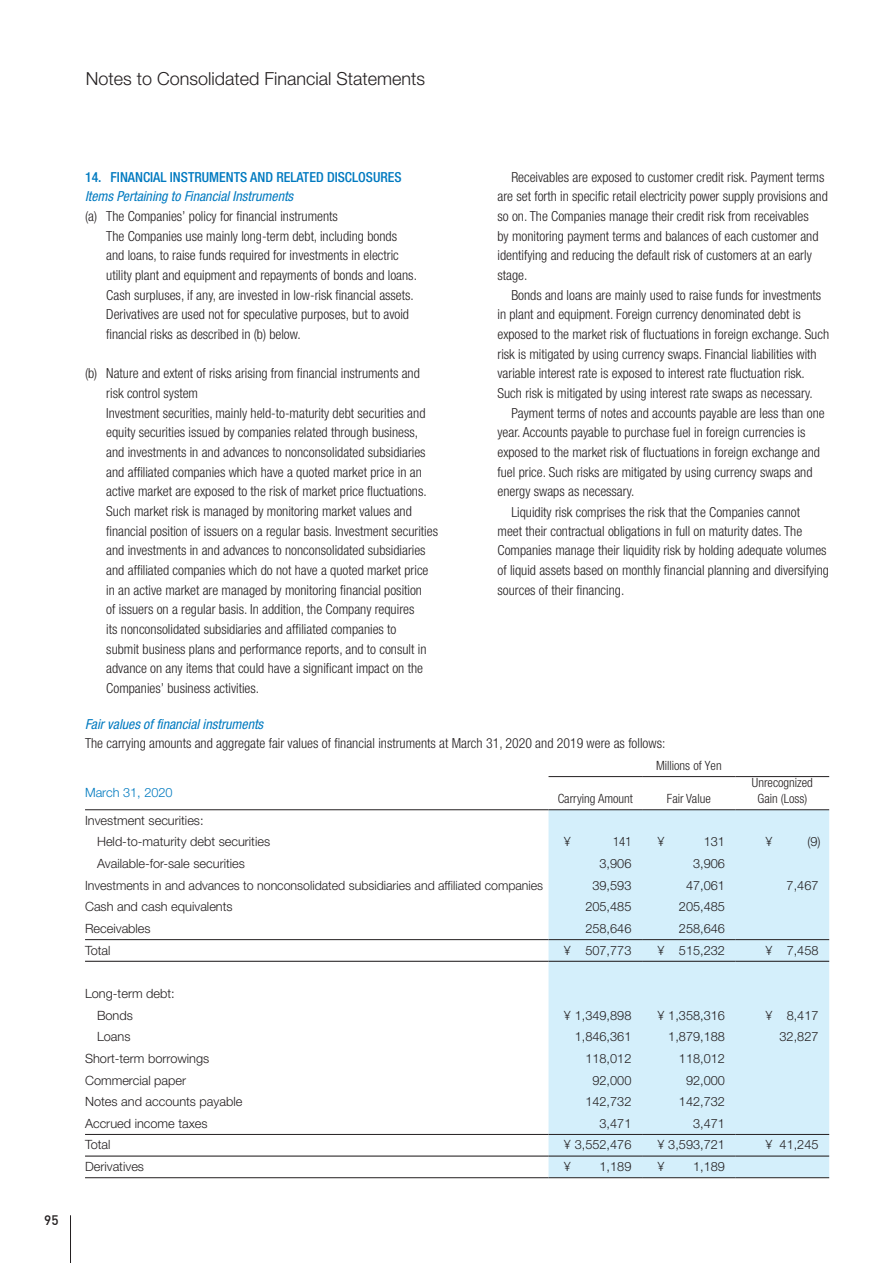
<style>
.page{position:relative;width:893px;height:1263px;background:#fff}
.page>*{position:absolute;margin:0;border:0;box-sizing:border-box;transform-origin:0 0}
.見出し_1{font:300 18px "Helvetica Neue LT Std";color:#231f20}
.文章_本文_5mm落とし{font:300 condensed 13.8px/19.6px "Helvetica Neue LT Std";color:#231f20}
.文章_本文{font:300 condensed 13.8px/19.6px "Helvetica Neue LT Std";color:#231f20}
.文章_本文-2{font:italic condensed 13.8px "Helvetica Neue LT Std";color:#007ac0}
.文章_見出し_青{font:500 condensed 13.8px "Helvetica Neue LT Std";color:#007ac0}
.t1{font:500 13.5px "DIN";color:#231f20}
.表_本文02{font:300 12.75px "Helvetica Neue LT Std";color:#231f20}
.数字_右イン2_5mm{font:300 12.75px "Helvetica Neue LT Std";color:#231f20}
.表_本文{font:300 condensed 12.75px "Helvetica Neue LT Std";color:#231f20}
.標準{font:300 condensed 12.75px "Helvetica Neue LT Std";color:#231f20}
.表_本文02-2{font:300 12.75px "Helvetica Neue LT Std";color:#007ac0}
.数字_右イン2_5mm-2{font:300 condensed 12.75px "Helvetica Neue LT Std";color:#231f20}
</style>
<div class="page">
<div style="left:549px;top:810px;width:280px;height:367px;background:#d4effb"></div>
<hr style="left:85px;top:809px;width:464px;height:1px;background:#231f20">
<hr style="left:549px;top:809px;width:93px;height:1px;background:#231f20">
<hr style="left:642px;top:809px;width:94px;height:1px;background:#231f20">
<hr style="left:736px;top:809px;width:93px;height:1px;background:#231f20">
<hr style="left:85px;top:939px;width:464px;height:1px;background:#231f20">
<hr style="left:549px;top:939px;width:93px;height:1px;background:#231f20">
<hr style="left:642px;top:939px;width:94px;height:1px;background:#231f20">
<hr style="left:736px;top:939px;width:93px;height:1px;background:#231f20">
<hr style="left:85px;top:961px;width:464px;height:1px;background:#231f20">
<hr style="left:549px;top:961px;width:93px;height:1px;background:#231f20">
<hr style="left:642px;top:961px;width:94px;height:1px;background:#231f20">
<hr style="left:736px;top:961px;width:93px;height:1px;background:#231f20">
<hr style="left:85px;top:1134px;width:464px;height:1px;background:#231f20">
<hr style="left:549px;top:1134px;width:93px;height:1px;background:#231f20">
<hr style="left:642px;top:1134px;width:94px;height:1px;background:#231f20">
<hr style="left:736px;top:1134px;width:93px;height:1px;background:#231f20">
<hr style="left:85px;top:1155px;width:464px;height:1px;background:#231f20">
<hr style="left:549px;top:1155px;width:93px;height:1px;background:#231f20">
<hr style="left:642px;top:1155px;width:94px;height:1px;background:#231f20">
<hr style="left:736px;top:1155px;width:93px;height:1px;background:#231f20">
<hr style="left:85px;top:1177px;width:464px;height:1px;background:#231f20">
<hr style="left:549px;top:1177px;width:93px;height:1px;background:#231f20">
<hr style="left:642px;top:1177px;width:94px;height:1px;background:#231f20">
<hr style="left:736px;top:1177px;width:93px;height:1px;background:#231f20">
<hr style="left:549px;top:776px;width:93px;height:1px;background:#231f20">
<hr style="left:642px;top:776px;width:94px;height:1px;background:#231f20">
<hr style="left:736px;top:776px;width:93px;height:1px;background:#231f20">
<hr style="left:70px;top:1215px;width:1px;height:48px;background:#231f20">
<p class="見出し_1" style="left:86px;top:68px;width:341px">Notes to Consolidated Financial Statements</p>
<p class="t1" style="left:44px;top:1212px;width:16px">95</p>
<p class="文章_見出し_青" style="left:85px;top:168px;width:318px">14. FINANCIAL INSTRUMENTS AND RELATED DISCLOSURES</p>
<p class="文章_本文-2" style="left:85px;top:188px;width:210px">Items Pertaining to Financial Instruments</p>
<p class="文章_本文" style="left:85px;top:206px;width:254px">(a) The Companies’ policy for financial instruments</p>
<p class="文章_本文_5mm落とし" style="left:106px;top:226px;width:312px">The Companies use mainly long-term debt, including bonds and loans, to raise funds required for investments in electric utility plant and equipment and repayments of bonds and loans.<br>Cash surpluses, if any, are invested in low-risk financial assets.<br>Derivatives are used not for speculative purposes, but to avoid financial risks as described in (b) below.</p>
<p class="文章_本文" style="left:106px;top:363px;width:315px;text-indent:-21px">(b) Nature and extent of risks arising from financial instruments and risk control system</p>
<p class="文章_本文_5mm落とし" style="left:106px;top:403px;width:333px">Investment securities, mainly held-to-maturity debt securities and equity securities issued by companies related through business, and investments in and advances to nonconsolidated subsidiaries and affiliated companies which have a quoted market price in an active market are exposed to the risk of market price fluctuations.<br>Such market risk is managed by monitoring market values and financial position of issuers on a regular basis. Investment securities and investments in and advances to nonconsolidated subsidiaries and affiliated companies which do not have a quoted market price in an active market are managed by monitoring financial position<br>of issuers on a regular basis. In addition, the Company requires<br>its nonconsolidated subsidiaries and affiliated companies to<br>submit business plans and performance reports, and to consult in advance on any items that could have a significant impact on the Companies’ business activities.</p>
<p class="文章_本文_5mm落とし" style="left:497px;top:168px;width:332px;text-indent:14px">Receivables are exposed to customer credit risk. Payment terms are set forth in specific retail electricity power supply provisions and so on. The Companies manage their credit risk from receivables<br>by monitoring payment terms and balances of each customer and identifying and reducing the default risk of customers at an early stage.</p>
<p class="文章_本文_5mm落とし" style="left:497px;top:285px;width:333px;text-indent:14px">Bonds and loans are mainly used to raise funds for investments in plant and equipment. Foreign currency denominated debt is exposed to the market risk of fluctuations in foreign exchange. Such risk is mitigated by using currency swaps. Financial liabilities with variable interest rate is exposed to interest rate fluctuation risk.<br>Such risk is mitigated by using interest rate swaps as necessary.</p>
<p class="文章_本文_5mm落とし" style="left:497px;top:403px;width:329px;text-indent:14px">Payment terms of notes and accounts payable are less than one year. Accounts payable to purchase fuel in foreign currencies is exposed to the market risk of fluctuations in foreign exchange and fuel price. Such risks are mitigated by using currency swaps and energy swaps as necessary.</p>
<p class="文章_本文_5mm落とし" style="left:497px;top:502px;width:333px;text-indent:14px">Liquidity risk comprises the risk that the Companies cannot<br>meet their contractual obligations in full on maturity dates. The Companies manage their liquidity risk by holding adequate volumes of liquid assets based on monthly financial planning and diversifying sources of their financing.</p>
<p class="文章_本文-2" style="left:85px;top:716px;width:180px">Fair values of financial instruments</p>
<p class="文章_本文" style="left:85px;top:733px;width:582px">The carrying amounts and aggregate fair values of financial instruments at March 31, 2020 and 2019 were as follows:</p>
<p class="標準" style="left:656px;top:758px;width:67px">Millions of Yen</p>
<p class="表_本文02-2" style="left:85px;top:785px;width:89px">March 31, 2020</p>
<p class="表_本文" style="left:558px;top:791px;width:77px">Carrying Amount</p>
<p class="表_本文" style="left:667px;top:791px;width:45px">Fair Value</p>
<p class="表_本文" style="left:752px;top:775px;width:62px">Unrecognized</p>
<p class="表_本文" style="left:757px;top:791px;width:51px">Gain (Loss)</p>
<p class="表_本文02" style="left:85px;top:812px;width:120px">Investment securities:</p>
<p class="表_本文02" style="left:97px;top:834px;width:175px">Held-to-maturity debt securities</p>
<p class="数字_右イン2_5mm" style="left:564px;top:834px;width:9px">¥</p>
<p class="数字_右イン2_5mm-2" style="left:613px;top:835px;width:20px">141</p>
<p class="数字_右イン2_5mm" style="left:657px;top:834px;width:9px">¥</p>
<p class="数字_右イン2_5mm" style="left:704px;top:834px;width:23px">131</p>
<p class="数字_右イン2_5mm" style="left:765px;top:834px;width:9px">¥</p>
<p class="数字_右イン2_5mm" style="left:807px;top:834px;width:15px">(9)</p>
<p class="表_本文02" style="left:97px;top:856px;width:149px">Available-for-sale securities</p>
<p class="数字_右イン2_5mm" style="left:600px;top:856px;width:33px">3,906</p>
<p class="数字_右イン2_5mm" style="left:693px;top:856px;width:33px">3,906</p>
<p class="表_本文02" style="left:85px;top:877px;width:460px">Investments in and advances to nonconsolidated subsidiaries and affiliated companies</p>
<p class="数字_右イン2_5mm" style="left:592px;top:877px;width:41px">39,593</p>
<p class="数字_右イン2_5mm" style="left:686px;top:877px;width:41px">47,061</p>
<p class="数字_右イン2_5mm" style="left:787px;top:877px;width:33px">7,467</p>
<p class="表_本文02" style="left:85px;top:899px;width:149px">Cash and cash equivalents</p>
<p class="数字_右イン2_5mm" style="left:585px;top:899px;width:48px">205,485</p>
<p class="数字_右イン2_5mm" style="left:679px;top:899px;width:48px">205,485</p>
<p class="表_本文02" style="left:85px;top:920px;width:67px">Receivables</p>
<p class="数字_右イン2_5mm" style="left:585px;top:920px;width:48px">258,646</p>
<p class="数字_右イン2_5mm" style="left:679px;top:920px;width:48px">258,646</p>
<p class="表_本文02" style="left:85px;top:942px;width:27px">Total</p>
<p class="数字_右イン2_5mm" style="left:564px;top:942px;width:69px">¥ 507,773</p>
<p class="数字_右イン2_5mm" style="left:657px;top:942px;width:69px">¥ 515,232</p>
<p class="数字_右イン2_5mm" style="left:765px;top:942px;width:55px">¥ 7,458</p>
<p class="表_本文02" style="left:85px;top:986px;width:91px">Long-term debt:</p>
<p class="表_本文02" style="left:97px;top:1007px;width:37px">Bonds</p>
<p class="数字_右イン2_5mm" style="left:564px;top:1007px;width:69px">¥ 1,349,898</p>
<p class="数字_右イン2_5mm" style="left:657px;top:1007px;width:69px">¥ 1,358,316</p>
<p class="数字_右イン2_5mm" style="left:765px;top:1007px;width:55px">¥ 8,417</p>
<p class="表_本文02" style="left:97px;top:1029px;width:35px">Loans</p>
<p class="数字_右イン2_5mm" style="left:575px;top:1029px;width:58px">1,846,361</p>
<p class="数字_右イン2_5mm" style="left:668px;top:1029px;width:58px">1,879,188</p>
<p class="数字_右イン2_5mm" style="left:779px;top:1029px;width:41px">32,827</p>
<p class="表_本文02" style="left:85px;top:1050px;width:126px">Short-term borrowings</p>
<p class="数字_右イン2_5mm" style="left:585px;top:1050px;width:48px">118,012</p>
<p class="数字_右イン2_5mm" style="left:679px;top:1050px;width:48px">118,012</p>
<p class="表_本文02" style="left:85px;top:1072px;width:103px">Commercial paper</p>
<p class="数字_右イン2_5mm" style="left:592px;top:1072px;width:41px">92,000</p>
<p class="数字_右イン2_5mm" style="left:686px;top:1072px;width:41px">92,000</p>
<p class="表_本文02" style="left:85px;top:1094px;width:159px">Notes and accounts payable</p>
<p class="数字_右イン2_5mm" style="left:585px;top:1094px;width:48px">142,732</p>
<p class="数字_右イン2_5mm" style="left:679px;top:1094px;width:48px">142,732</p>
<p class="表_本文02" style="left:85px;top:1115px;width:124px">Accrued income taxes</p>
<p class="数字_右イン2_5mm" style="left:600px;top:1115px;width:33px">3,471</p>
<p class="数字_右イン2_5mm" style="left:693px;top:1115px;width:33px">3,471</p>
<p class="表_本文02" style="left:85px;top:1137px;width:27px">Total</p>
<p class="数字_右イン2_5mm" style="left:564px;top:1137px;width:69px">¥ 3,552,476</p>
<p class="数字_右イン2_5mm" style="left:657px;top:1137px;width:69px">¥ 3,593,721</p>
<p class="数字_右イン2_5mm" style="left:765px;top:1137px;width:55px">¥ 41,245</p>
<p class="表_本文02" style="left:85px;top:1159px;width:61px">Derivatives</p>
<p class="数字_右イン2_5mm" style="left:564px;top:1159px;width:9px">¥</p>
<p class="数字_右イン2_5mm" style="left:600px;top:1159px;width:33px">1,189</p>
<p class="数字_右イン2_5mm" style="left:657px;top:1159px;width:9px">¥</p>
<p class="数字_右イン2_5mm" style="left:693px;top:1159px;width:33px">1,189</p>
</div>
